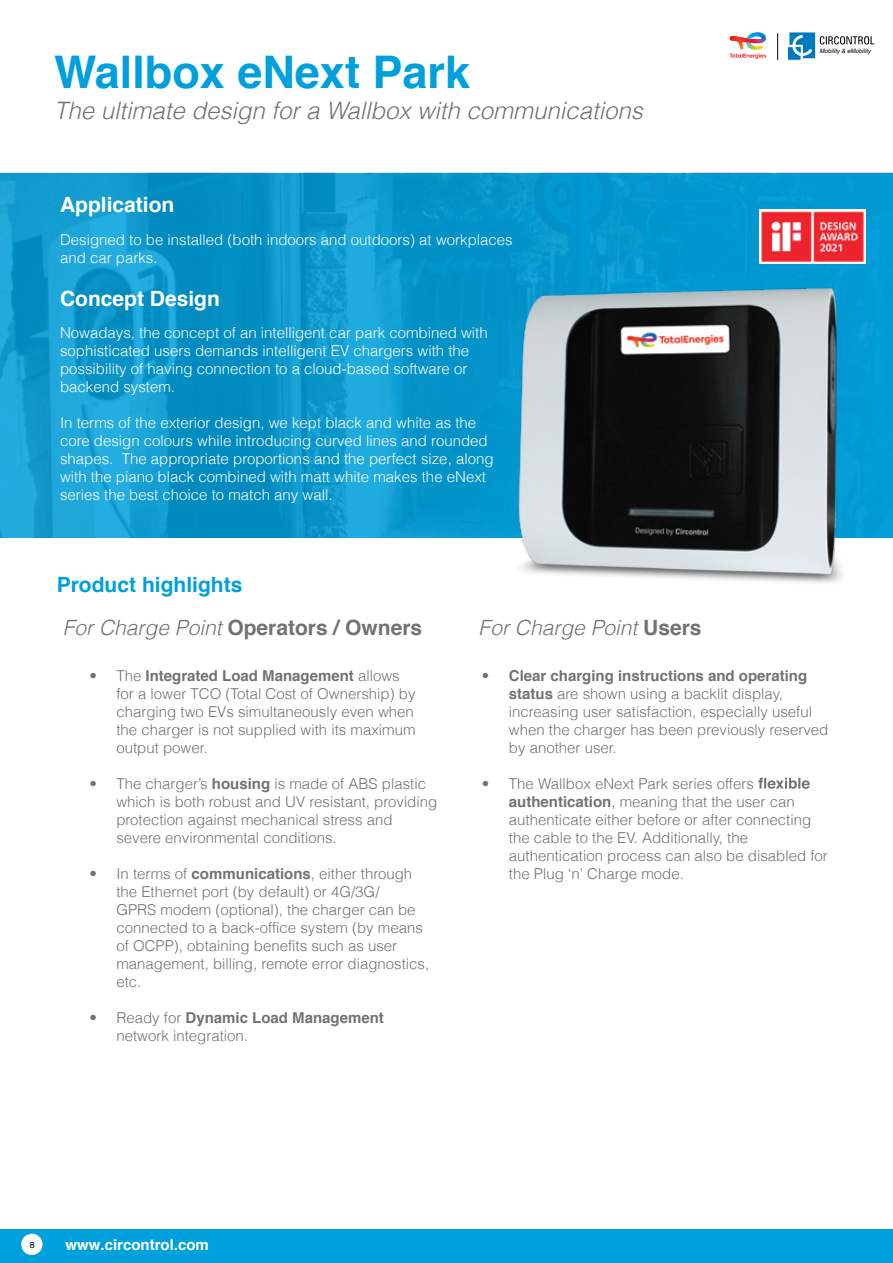
<style>
.page{position:relative;width:893px;height:1263px;background:#fff}
.page>*{position:absolute;margin:0;border:0;box-sizing:border-box;transform-origin:0 0}
.t1{font:700 45px "Helvetica";color:#00a0dd}
.t2{font:italic 300 24px "Helvetica";color:#717271}
.t3{font:700 21px/43.2px "Helvetica";color:#00a0dd}
.t4{font:700 21px "Helvetica";color:#fff}
.t5{font:italic 300 21px "Helvetica";color:#717271}
.t6{font:300 15px/18px "Helvetica";color:#717271}
.t7{font:300 15px/18px "Helvetica";color:#fff}
.t8{font:700 15px "Helvetica";color:#fff}
.t9{font:8.7px "Helvetica";color:#010101}
.t10{font:italic 6px "Helvetica";color:#010101}
.s1{font-weight:300;font-style:italic;color:#717271}
.s2{color:#717271}
.s3{font-weight:700;font-style:normal}
.s4{font-weight:700}
</style>
<div class="page">
<div style="left:0;top:1229px;width:893px;height:34px;background:#00a0dd"></div>
<div style="left:21px;top:1234px;width:22px;height:21px;background:#fff;border-radius:50%"></div>
<svg style="left:0;top:173px;width:893px;height:364px;background:#0d98cd"></svg>
<svg style="left:758px;top:778px;width:52px;height:11px"></svg>
<img style="left:760px;top:209px;width:106px;height:30px">
<img style="left:433px;top:239px;width:460px;height:344px">
<svg style="left:729px;top:32px;width:37px;height:27px"></svg>
<svg style="left:788px;top:32px;width:86px;height:28px"></svg>
<svg style="left:777px;top:33px;width:1px;height:27px"></svg>
<h1 class="t1" style="left:54px;top:36px;width:418px">Wallbox eNext Park</h1>
<h2 class="t2" style="left:54px;top:90px;width:590px">The ultimate design for a Wallbox with communications</h2>
<h3 class="t4" style="left:60px;top:188px;width:116px">Application</h3>
<p class="t7" style="left:60px;top:229px;width:454px">Designed to be installed (both indoors and outdoors) at workplaces and car parks.</p>
<h3 class="t4" style="left:60px;top:282px;width:161px">Concept Design</h3>
<p class="t7" style="left:60px;top:323px;width:429px">Nowadays, the concept of an intelligent car park combined with sophisticated users demands intelligent EV chargers with the possibility of having connection to a cloud-based software or backend system.</p>
<p class="t7" style="left:60px;top:413px;width:435px">In terms of the exterior design, we kept black and white as the core design colours while introducing curved lines and rounded shapes. The appropriate proportions and the perfect size, along with the piano black combined with matt white makes the eNext series the best choice to match any wall.</p>
<h3 class="t3" style="left:57px;top:563px;width:367px">Product highlights<br><span class="s1">For Charge Point</span> <span class="s2">Operators / Owners</span></h3>
<h3 class="t5" style="left:479px;top:609px;width:224px">For Charge Point <span class="s3">Users</span></h3>
<p class="t10" style="left:819px;top:46px;width:53px">Mobility &amp; eMobility</p>
<p class="t6" style="left:116px;top:666px;width:301px;text-indent:-27px">• The <span class="s4">Integrated Load Management</span> allows for a lower TCO (Total Cost of Ownership) by charging two EVs simultaneously even when the charger is not supplied with its maximum output power.</p>
<p class="t6" style="left:116px;top:774px;width:322px;text-indent:-27px">• The charger’s <span class="s4">housing</span> is made of ABS plastic which is both robust and UV resistant, providing protection against mechanical stress and severe environmental conditions.</p>
<p class="t6" style="left:116px;top:864px;width:314px;text-indent:-27px">• In terms of <span class="s4">communications</span>, either through the Ethernet port (by default) or 4G/3G/<br>GPRS modem (optional), the charger can be connected to a back-office system (by means of OCPP), obtaining benefits such as user management, billing, remote error diagnostics, etc.</p>
<p class="t6" style="left:116px;top:1008px;width:269px;text-indent:-27px">• Ready for <span class="s4">Dynamic Load Management </span>network integration.</p>
<p class="t6" style="left:509px;top:665px;width:321px;text-indent:-27px">• <span class="s4">Clear charging instructions and operating status</span> are shown using a backlit display, increasing user satisfaction, especially useful when the charger has been previously reserved by another user.</p>
<p class="t6" style="left:509px;top:773px;width:321px;text-indent:-27px">• The Wallbox eNext Park series offers <span class="s4">authentication</span>, meaning that the user can authenticate either before or after connecting the cable to the EV. Additionally, the authentication process can also be disabled for the Plug ‘n’ Charge mode.</p>
<p class="t9" style="left:30px;top:1238px;width:6px">8</p>
<p class="t8" style="left:66px;top:1232px;width:145px">www.circontrol.com</p>
</div>
